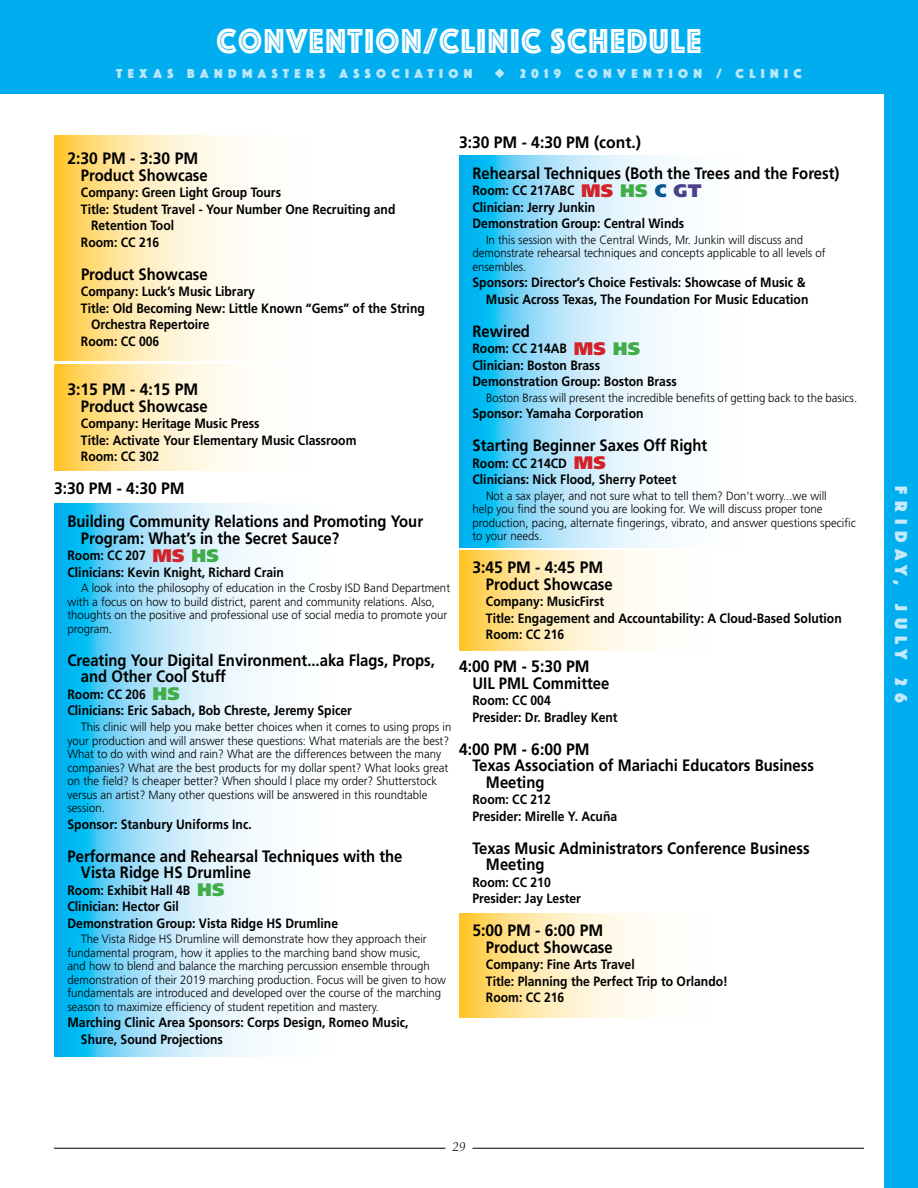
<style>
.page{position:relative;width:918px;height:1188px;background:#fff}
.page>*{position:absolute;margin:0;border:0;box-sizing:border-box;transform-origin:0 0}
.t1{font:36px "Phosphate Inline";letter-spacing:.05em;color:#fff;scale:.9 1}
.t2{font:18px "Phosphate Solid";letter-spacing:.4em;color:#c7eafb}
.t3{font:700 16.5px/16.5px "Frutiger";color:#000;scale:.9 1}
.t4{font:700 16.5px/16.5px "Frutiger";color:#000;scale:.95 1}
.t5{font:700 13.5px/16.5px "Frutiger";color:#000;scale:.9 1}
.t6{font:13.5px "Phosphate Solid";letter-spacing:.4em;color:#b9e6fa}
.t7{font:italic 13.5px "Berkeley";color:#000}
.t8{font:300 12px/13.5px "Frutiger";color:#000;scale:.95 1}
.s1{font-weight:900;font-size:18.15px;color:#d2232a}
.s2{font-weight:900;font-size:18.15px;color:#41ad49}
.s3{font-weight:900;font-size:18.15px;color:#085790}
.s4{font-weight:900;font-size:18.15px;color:#4c408e}
</style>
<div class="page">
<div style="left:0;top:0;width:918px;height:94px;background:#00aeef"></div>
<div style="left:884px;top:94px;width:34px;height:1094px;background:#00aeef"></div>
<hr style="left:54px;top:1148px;width:392px;height:1px;background:#000">
<hr style="left:472px;top:1148px;width:392px;height:1px;background:#000">
<svg style="left:459px;top:914px;width:188px;height:103px;background:#ffe8ad"></svg>
<svg style="left:459px;top:551px;width:188px;height:99px;background:#ffe8ad"></svg>
<svg style="left:54px;top:364px;width:188px;height:107px;background:#ffe9ae"></svg>
<svg style="left:54px;top:135px;width:188px;height:226px;background:#ffe9ae"></svg>
<svg style="left:459px;top:156px;width:210px;height:391px;background:#96ddf8"></svg>
<svg style="left:54px;top:503px;width:210px;height:554px;background:#9bdff9"></svg>
<h1 class="t1" style="left:217px;top:15px;width:540px">CONVENTION/CLINIC SCHEDULE</h1>
<p class="t6" style="left:116px;top:64px;width:358px">TEXAS BANDMASTERS ASSOCIATION</p>
<p class="t6" style="left:495px;top:64px;width:309px">◆ 2019 CONVENTION / CLINIC</p>
<h3 class="t4" style="left:81px;top:150px;width:135px;text-indent:-13px">2:30 PM - 3:30 PM<br>Product Showcase</h3>
<p class="t5" style="left:81px;top:184px;width:224px">Company: Green Light Group Tours</p>
<p class="t5" style="left:81px;top:201px;width:351px">Title: Student Travel - Your Number One Recruiting and</p>
<p class="t5" style="left:91px;top:217px;width:94px">Retention Tool</p>
<p class="t5" style="left:81px;top:234px;width:89px">Room: CC 216</p>
<h3 class="t3" style="left:81px;top:266px;width:142px">Product Showcase</h3>
<p class="t5" style="left:81px;top:283px;width:195px">Company: Luck’s Music Library</p>
<p class="t5" style="left:81px;top:300px;width:384px">Title: Old Becoming New: Little Known “Gems” of the String</p>
<p class="t5" style="left:91px;top:316px;width:133px">Orchestra Repertoire</p>
<p class="t5" style="left:81px;top:333px;width:89px">Room: CC 006</p>
<h3 class="t4" style="left:81px;top:381px;width:135px;text-indent:-13px">3:15 PM - 4:15 PM<br>Product Showcase</h3>
<p class="t5" style="left:81px;top:415px;width:308px">Company: Heritage Music Press<br>Title: Activate Your Elementary Music Classroom<br>Room: CC 302</p>
<h3 class="t4" style="left:68px;top:472px;width:376px;line-height:33px;text-indent:-14px">3:30 PM - 4:30 PM<br>Building Community Relations and Promoting Your</h3>
<h3 class="t3" style="left:81px;top:530px;width:289px">Program: What’s in the Secret Sauce?</h3>
<p class="t5" style="left:68px;top:547px;width:242px">Room: CC 207 <span class="s1">MS</span> <span class="s2">HS<br></span>Clinicians: Kevin Knight, Richard Crain</p>
<p class="t8" style="left:68px;top:582px;width:404px;text-indent:13px">A look into the philosophy of education in the Crosby ISD Band Department with a focus on how to build district, parent and community relations. Also, thoughts on the positive and professional use of social media to promote your program.</p>
<h3 class="t3" style="left:81px;top:652px;width:395px;text-indent:-13px">Creating Your Digital Environment...aka Flags, Props, and Other Cool Stuff</h3>
<p class="t5" style="left:67px;top:686px;width:318px">Room: CC 206 <span class="s2">HS<br></span>Clinicians: Eric Sabach, Bob Chreste, Jeremy Spicer</p>
<p class="t8" style="left:68px;top:720px;width:406px;text-indent:13px">This clinic will help you make better choices when it comes to using props in your production and will answer these questions: What materials are the best?<br>What to do with wind and rain? What are the differences between the many companies? What are the best products for my dollar spent? What looks great on the field? Is cheaper better? When should I place my order? Shutterstock versus an artist? Many other questions will be answered in this roundtable session.</p>
<p class="t5" style="left:68px;top:816px;width:206px">Sponsor: Stanbury Uniforms Inc.</p>
<h3 class="t3" style="left:81px;top:848px;width:359px;text-indent:-13px">Performance and Rehearsal Techniques with the<br>Vista Ridge HS Drumline</h3>
<p class="t5" style="left:67px;top:882px;width:302px">Room: Exhibit Hall 4B <span class="s2">HS<br></span>Clinician: Hector Gil<br>Demonstration Group: Vista Ridge HS Drumline</p>
<p class="t8" style="left:68px;top:932px;width:400px;text-indent:13px">The Vista Ridge HS Drumline will demonstrate how they approach their fundamental program, how it applies to the marching band show music,<br>and how to blend and balance the marching percussion ensemble through demonstration of their 2019 marching production. Focus will be given to how fundamentals are introduced and developed over the course of the marching season to maximize efficiency of student repetition and mastery.</p>
<p class="t5" style="left:81px;top:1014px;width:366px;text-indent:-14px">Marching Clinic Area Sponsors: Corps Design, Romeo Music,<br>Shure, Sound Projections</p>
<h3 class="t4" style="left:459px;top:134px;width:193px">3:30 PM - 4:30 PM (cont.)</h3>
<h3 class="t3" style="left:472px;top:164px;width:409px">Rehearsal Techniques (Both the Trees and the Forest)</h3>
<p class="t5" style="left:472px;top:182px;width:256px">Room: CC 217ABC <span class="s1">MS</span> <span class="s2">HS</span> <span class="s3">C</span> <span class="s4">GT<br></span>Clinician: Jerry Junkin<br>Demonstration Group: Central Winds</p>
<p class="t8" style="left:473px;top:233px;width:373px;text-indent:13px">In this session with the Central Winds, Mr. Junkin will discuss and demonstrate rehearsal techniques and concepts applicable to all levels of ensembles.</p>
<p class="t5" style="left:472px;top:274px;width:375px;text-align:right">Sponsors: Director’s Choice Festivals: Showcase of Music &amp;<br>Music Across Texas, The Foundation For Music Education</p>
<h3 class="t3" style="left:472px;top:323px;width:65px">Rewired</h3>
<p class="t5" style="left:472px;top:340px;width:229px">Room: CC 214AB <span class="s1">MS</span> <span class="s2">HS<br></span>Clinician: Boston Brass<br>Demonstration Group: Boston Brass</p>
<p class="t8" style="left:486px;top:391px;width:392px">Boston Brass will present the incredible benefits of getting back to the basics.</p>
<p class="t5" style="left:472px;top:405px;width:192px">Sponsor: Yamaha Corporation</p>
<h3 class="t3" style="left:472px;top:437px;width:263px">Starting Beginner Saxes Off Right</h3>
<p class="t5" style="left:472px;top:455px;width:228px">Room: CC 214CD <span class="s1">MS<br></span>Clinicians: Nick Flood, Sherry Poteet</p>
<p class="t8" style="left:473px;top:489px;width:405px;text-indent:13px">Not a sax player, and not sure what to tell them? Don’t worry...we will<br>help you find the sound you are looking for. We will discuss proper tone production, pacing, alternate fingerings, vibrato, and answer questions specific to your needs.</p>
<h3 class="t4" style="left:486px;top:559px;width:135px;text-indent:-13px">3:45 PM - 4:45 PM<br>Product Showcase</h3>
<p class="t5" style="left:486px;top:593px;width:397px">Company: MusicFirst<br>Title: Engagement and Accountability: A Cloud-Based Solution<br>Room: CC 216</p>
<h3 class="t4" style="left:472px;top:658px;width:146px;text-indent:-14px">4:00 PM - 5:30 PM<br>UIL PML Committee</h3>
<p class="t5" style="left:472px;top:692px;width:163px">Room: CC 004<br>Presider: Dr. Bradley Kent</p>
<h3 class="t4" style="left:459px;top:741px;width:139px">4:00 PM - 6:00 PM</h3>
<h3 class="t3" style="left:472px;top:757px;width:381px">Texas Association of Mariachi Educators Business</h3>
<h3 class="t3" style="left:486px;top:774px;width:67px">Meeting</h3>
<p class="t5" style="left:472px;top:791px;width:162px">Room: CC 212<br>Presider: Mirelle Y. Acuña</p>
<h3 class="t3" style="left:486px;top:840px;width:361px;text-indent:-13px">Texas Music Administrators Conference Business<br>Meeting</h3>
<p class="t5" style="left:472px;top:874px;width:122px">Room: CC 210<br>Presider: Jay Lester</p>
<h3 class="t4" style="left:486px;top:922px;width:135px;text-indent:-13px">5:00 PM - 6:00 PM<br>Product Showcase</h3>
<p class="t5" style="left:486px;top:956px;width:270px">Company: Fine Arts Travel<br>Title: Planning the Perfect Trip to Orlando!<br>Room: CC 216</p>
<h2 class="t2" style="left:914px;top:486px;width:218px;rotate:90deg">FRIDAY, JULY 26</h2>
<p class="t7" style="left:452px;top:1140px;width:15px">29</p>
</div>
